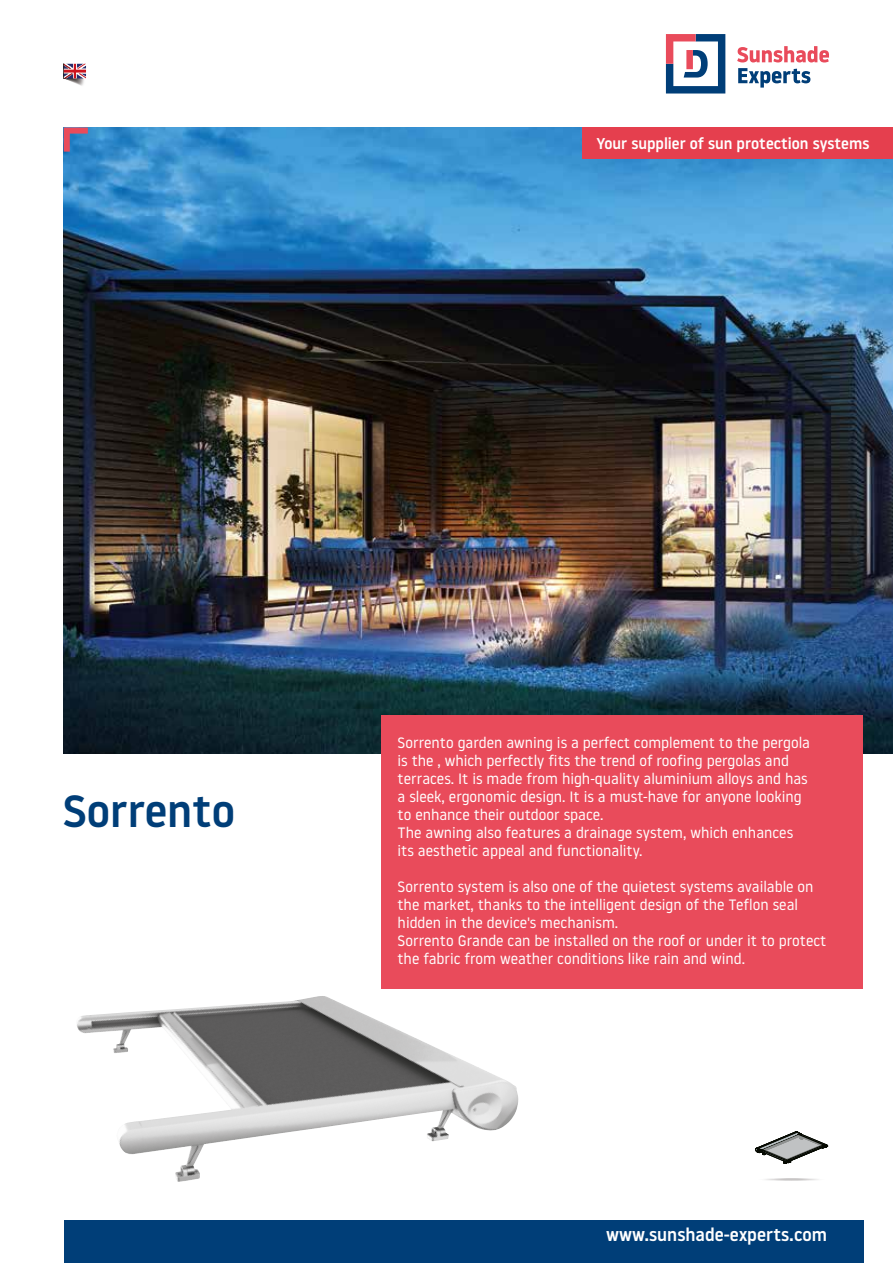
<style>
.page{position:relative;width:893px;height:1263px;background:#fff}
.page>*{position:absolute;margin:0;border:0;box-sizing:border-box;transform-origin:0 0}
.t1{font:500 45px "Noway";color:#003e78}
.t2{font:500 18px "Noway";color:#fff}
.t3{font:500 15.6px "Noway";color:#fff}
.t4{font:15px/18px "Noway";color:#fff}
</style>
<div class="page">
<img style="left:64px;top:128px;width:829px;height:625px">
<hr style="left:759px;top:1178px;width:65px;height:3px;background:#fbfbfb;border-radius:50%">
<hr style="left:761px;top:1178px;width:61px;height:3px;background:#f7f6f7;border-radius:50%">
<hr style="left:763px;top:1178px;width:57px;height:3px;background:#f2f1f2;border-radius:50%">
<hr style="left:766px;top:1178px;width:51px;height:2px;background:#ecebeb;border-radius:50%">
<hr style="left:768px;top:1178px;width:47px;height:2px;background:#e7e6e6;border-radius:50%">
<hr style="left:770px;top:1178px;width:43px;height:2px;background:#e3e1e1;border-radius:50%">
<hr style="left:771px;top:1178px;width:41px;height:2px;background:#dfdddd;border-radius:50%">
<hr style="left:773px;top:1179px;width:37px;height:1px;background:#dad8d8;border-radius:50%">
<hr style="left:775px;top:1179px;width:33px;height:1px;background:#d6d4d4;border-radius:50%">
<svg style="left:781px;top:1179px;width:22px;height:1px"></svg>
<svg style="left:755px;top:1132px;width:73px;height:32px"></svg>
<img style="left:77px;top:996px;width:441px;height:186px">
<div style="left:382px;top:715px;width:480px;height:274px;background:#e94b5b"></div>
<svg style="left:64px;top:128px;width:24px;height:24px"></svg>
<div style="left:64px;top:1220px;width:799px;height:43px;background:#003e78"></div>
<img style="left:63px;top:147px;width:830px;height:1px">
<svg style="left:64px;top:64px;width:22px;height:22px"></svg>
<div style="left:583px;top:128px;width:310px;height:31px;background:#e53f4e"></div>
<svg style="left:666px;top:34px;width:59px;height:60px"></svg>
<svg style="left:737px;top:46px;width:92px;height:16px"></svg>
<svg style="left:738px;top:68px;width:72px;height:20px"></svg>
<p class="t3" style="left:596px;top:133px;width:274px">Your supplier of sun protection systems</p>
<h1 class="t1" style="left:63px;top:780px;width:174px">Sorrento</h1>
<p class="t4" style="left:398px;top:733px;width:414px">Sorrento garden awning is a perfect complement to the pergola is the , which perfectly fits the trend of roofing pergolas and terraces. It is made from high-quality aluminium alloys and has a sleek, ergonomic design. It is a must-have for anyone looking to enhance their outdoor space.<br>The awning also features a drainage system, which enhances its aesthetic appeal and functionality.</p>
<p class="t4" style="left:398px;top:877px;width:430px">Sorrento system is also one of the quietest systems available on the market, thanks to the intelligent design of the Teflon seal hidden in the device's mechanism.<br>Sorrento Grande can be installed on the roof or under it to protect the fabric from weather conditions like rain and wind.</p>
<p class="t2" style="left:606px;top:1222px;width:222px">www.sunshade-experts.com</p>
</div>
